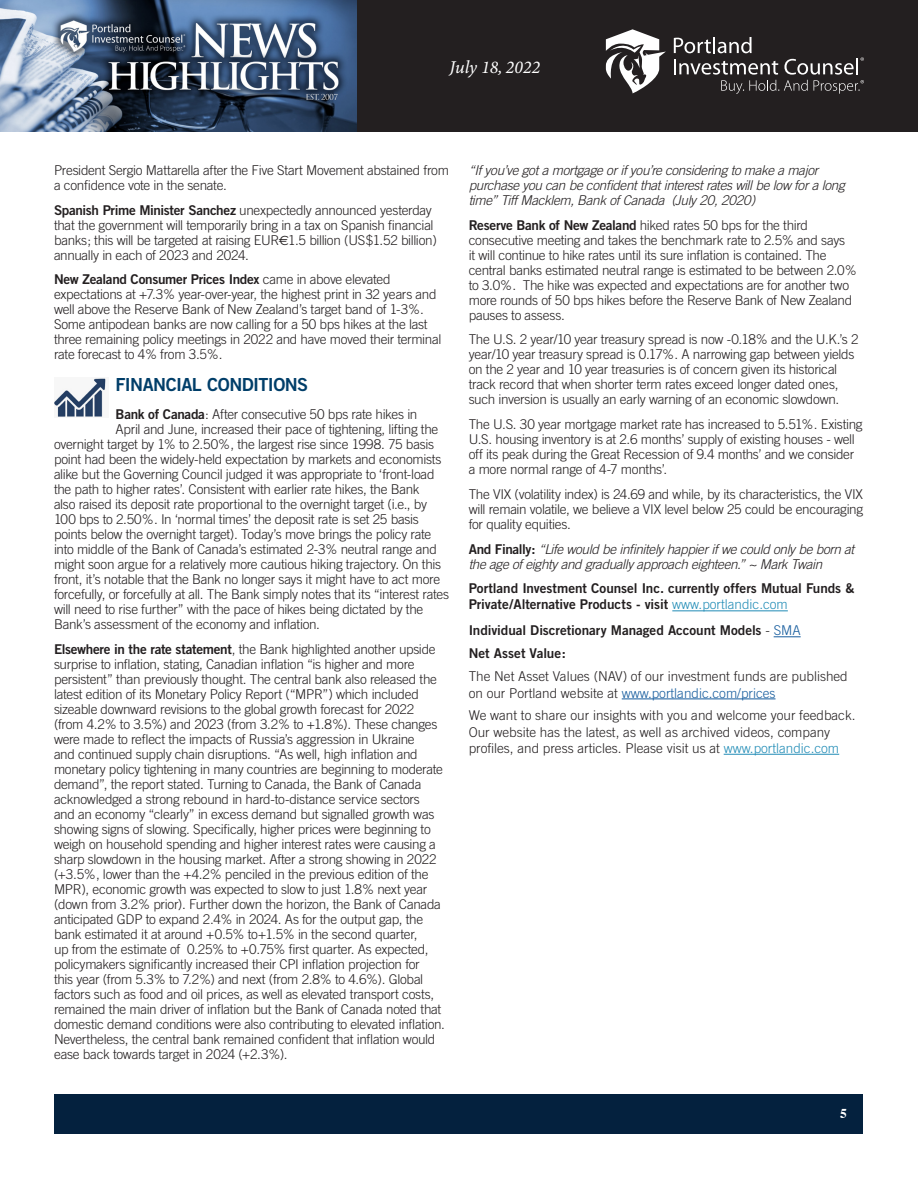
<style>
.page{position:relative;width:918px;height:1188px;background:#fff}
.page>*{position:absolute;margin:0;border:0;box-sizing:border-box;transform-origin:0 0}
.Article_-_Body{font:18px "Trade Gothic Bold Two";letter-spacing:-.03em;color:#003e69}
.t1{font:italic 18px "Minion Variable Concept";color:#fff}
.Article_-_Body-2{font:300 13.5px/15px "Trade Gothic";letter-spacing:-.02em;color:#231f20}
.Article_-_Body-3{font:italic 300 13.5px/15px "Trade Gothic";letter-spacing:-.025em;color:#231f20}
.Article_-_Body-4{font:300 13.5px/16.2px "Trade Gothic";color:#231f20}
.Article_-_Body-5{font:13.5px/16.2px "Trade Gothic Bold Two";letter-spacing:-.005em;color:#231f20}
.t2{font:700 13.5px "Times";color:#fff}
.s1{font-family:"Trade Gothic Bold Two";font-weight:400}
.s2{font-family:"Euro Sans";font-weight:400}
.s3{font-family:"Trade Gothic Bold Two";font-weight:400;font-style:normal}
.s4{font-family:"Trade Gothic";font-weight:300;color:#218cb6}
.s5{font-family:"Trade Gothic";font-weight:300}
.s6{font-family:"Trade Gothic";font-weight:300;color:#175d9e}
.s7{color:#175d9e}
.s8{color:#218cb6}
</style>
<div class="page">
<div style="left:356px;top:0;width:562px;height:132px;background:#231f20"></div>
<img style="left:0;top:0;width:356px;height:132px">
<svg style="left:674px;top:37px;width:190px;height:57px"></svg>
<svg style="left:606px;top:29px;width:60px;height:64px"></svg>
<div style="left:55px;top:1094px;width:808px;height:39px;background:#04213e"></div>
<img style="left:54px;top:378px;width:52px;height:39px">
<hr style="left:672px;top:611px;width:116px;height:1px;background:#218cb6">
<svg style="left:774px;top:636px;width:27px;height:1px"></svg>
<hr style="left:622px;top:699px;width:154px;height:1px;background:#175d9e">
<hr style="left:724px;top:754px;width:115px;height:1px;background:#218cb6">
<h1 class="t1" style="left:450px;top:55px;width:92px">July 18, 2022</h1>
<p class="Article_-_Body-2" style="left:54px;top:162px;width:396px">President Sergio Mattarella after the Five Start Movement abstained from a confidence vote in the senate.</p>
<p class="Article_-_Body-2" style="left:54px;top:202px;width:384px"><span class="s1">Spanish Prime Minister Sanchez</span> unexpectedly announced yesterday that the government will temporarily bring in a tax on Spanish financial banks; this will be targeted at raising EUR<span class="s2">€</span>1.5 billion (US$1.52 billion) annually in each of 2023 and 2024.</p>
<p class="Article_-_Body-2" style="left:54px;top:272px;width:389px"><span class="s1">New Zealand Consumer Prices Index</span> came in above elevated expectations at +7.3% year-over-year, the highest print in 32 years and well above the Reserve Bank of New Zealand’s target band of 1-3%.<br>Some antipodean banks are now calling for a 50 bps hikes at the last three remaining policy meetings in 2022 and have moved their terminal rate forecast to 4% from 3.5%.</p>
<p class="Article_-_Body" style="left:116px;top:373px;width:194px">FINANCIAL CONDITIONS</p>
<p class="Article_-_Body-2" style="left:116px;top:407px;width:303px"><span class="s1">Bank of Canada</span>: After consecutive 50 bps rate hikes in</p>
<p class="Article_-_Body-2" style="left:116px;top:422px;width:324px">April and June, increased their pace of tightening, lifting the</p>
<p class="Article_-_Body-2" style="left:54px;top:437px;width:382px">overnight target by 1% to 2.50%, the largest rise since 1998. 75 basis</p>
<p class="Article_-_Body-2" style="left:54px;top:452px;width:389px">point had been the widely-held expectation by markets and economists</p>
<p class="Article_-_Body-2" style="left:54px;top:467px;width:382px">alike but the Governing Council judged it was appropriate to ‘front-load</p>
<p class="Article_-_Body-2" style="left:54px;top:482px;width:367px">the path to higher rates’. Consistent with earlier rate hikes, the Bank</p>
<p class="Article_-_Body-2" style="left:54px;top:497px;width:375px">also raised its deposit rate proportional to the overnight target (i.e., by</p>
<p class="Article_-_Body-2" style="left:54px;top:512px;width:366px">100 bps to 2.50%. In ‘normal times’ the deposit rate is set 25 basis</p>
<p class="Article_-_Body-2" style="left:54px;top:527px;width:379px">points below the overnight target). Today’s move brings the policy rate</p>
<p class="Article_-_Body-2" style="left:54px;top:542px;width:384px">into middle of the Bank of Canada’s estimated 2-3% neutral range and</p>
<p class="Article_-_Body-2" style="left:54px;top:557px;width:389px">might soon argue for a relatively more cautious hiking trajectory. On this</p>
<p class="Article_-_Body-2" style="left:54px;top:572px;width:388px">front, it’s notable that the Bank no longer says it might have to act more</p>
<p class="Article_-_Body-2" style="left:54px;top:587px;width:397px">forcefully, or forcefully at all. The Bank simply notes that its “interest rates</p>
<p class="Article_-_Body-2" style="left:54px;top:602px;width:371px">will need to rise further” with the pace of hikes being dictated by the</p>
<p class="Article_-_Body-2" style="left:54px;top:617px;width:268px">Bank’s assessment of the economy and inflation.</p>
<p class="Article_-_Body-2" style="left:54px;top:641px;width:393px"><span class="s1">Elsewhere in the rate statement</span>, the Bank highlighted another upside surprise to inflation, stating, Canadian inflation “is higher and more persistent” than previously thought. The central bank also released the latest edition of its Monetary Policy Report (“MPR”) which included sizeable downward revisions to the global growth forecast for 2022 (from 4.2% to 3.5%) and 2023 (from 3.2% to +1.8%). These changes were made to reflect the impacts of Russia’s aggression in Ukraine<br>and continued supply chain disruptions. “As well, high inflation and monetary policy tightening in many countries are beginning to moderate demand”, the report stated. Turning to Canada, the Bank of Canada acknowledged a strong rebound in hard-to-distance service sectors<br>and an economy “clearly” in excess demand but signalled growth was showing signs of slowing. Specifically, higher prices were beginning to weigh on household spending and higher interest rates were causing a sharp slowdown in the housing market. After a strong showing in 2022 (+3.5%, lower than the +4.2% penciled in the previous edition of the MPR), economic growth was expected to slow to just 1.8% next year (down from 3.2% prior). Further down the horizon, the Bank of Canada anticipated GDP to expand 2.4% in 2024. As for the output gap, the bank estimated it at around +0.5% to+1.5% in the second quarter,<br>up from the estimate of 0.25% to +0.75% first quarter. As expected, policymakers significantly increased their CPI inflation projection for<br>this year (from 5.3% to 7.2%) and next (from 2.8% to 4.6%). Global factors such as food and oil prices, as well as elevated transport costs, remained the main driver of inflation but the Bank of Canada noted that domestic demand conditions were also contributing to elevated inflation.<br>Nevertheless, the central bank remained confident that inflation would ease back towards target in 2024 (+2.3%).</p>
<p class="Article_-_Body-3" style="left:469px;top:162px;width:378px">“If you’ve got a mortgage or if you’re considering to make a major purchase you can be confident that interest rates will be low for a long time” Tiff Macklem, Bank of Canada (July 20, 2020)</p>
<p class="Article_-_Body-2" style="left:469px;top:217px;width:389px"><span class="s1">Reserve Bank of New Zealand</span> hiked rates 50 bps for the third consecutive meeting and takes the benchmark rate to 2.5% and says<br>it will continue to hike rates until its sure inflation is contained. The central banks estimated neutral range is estimated to be between 2.0% to 3.0%. The hike was expected and expectations are for another two more rounds of 50 bps hikes before the Reserve Bank of New Zealand pauses to assess.</p>
<p class="Article_-_Body-2" style="left:469px;top:332px;width:391px">The U.S. 2 year/10 year treasury spread is now -0.18% and the U.K.’s 2 year/10 year treasury spread is 0.17%. A narrowing gap between yields on the 2 year and 10 year treasuries is of concern given its historical track record that when shorter term rates exceed longer dated ones, such inversion is usually an early warning of an economic slowdown.</p>
<p class="Article_-_Body-2" style="left:469px;top:417px;width:395px">The U.S. 30 year mortgage market rate has increased to 5.51%. Existing U.S. housing inventory is at 2.6 months’ supply of existing houses - well off its peak during the Great Recession of 9.4 months’ and we consider a more normal range of 4-7 months’.</p>
<p class="Article_-_Body-2" style="left:469px;top:486px;width:396px;text-align:justify">The VIX (volatility index) is 24.69 and while, by its characteristics, the VIX will remain volatile, we believe a VIX level below 25 could be encouraging for quality equities.</p>
<p class="Article_-_Body-3" style="left:469px;top:541px;width:387px"><span class="s3">And Finally:</span> “Life would be infinitely happier if we could only be born at the age of eighty and gradually approach eighteen.” ~ Mark Twain</p>
<p class="Article_-_Body-5" style="left:469px;top:580px;width:387px">Portland Investment Counsel Inc. currently offers Mutual Funds &amp;<br>Private/Alternative Products - visit <span class="s4">www.portlandic.com</span></p>
<p class="Article_-_Body-5" style="left:469px;top:622px;width:333px">Individual Discretionary Managed Account Models <span class="s5">-</span> <span class="s6">SMA</span></p>
<p class="Article_-_Body-5" style="left:469px;top:645px;width:99px">Net Asset Value:</p>
<p class="Article_-_Body-4" style="left:469px;top:668px;width:381px">The Net Asset Values (NAV) of our investment funds are published on our Portland website at <span class="s7">www.portlandic.com/prices</span></p>
<p class="Article_-_Body-4" style="left:469px;top:707px;width:388px">We want to share our insights with you and welcome your feedback.<br>Our website has the latest, as well as archived videos, company profiles, and press articles. Please visit us at <span class="s8">www.portlandic.com</span></p>
<p class="t2" style="left:840px;top:1100px;width:8px">5</p>
</div>
